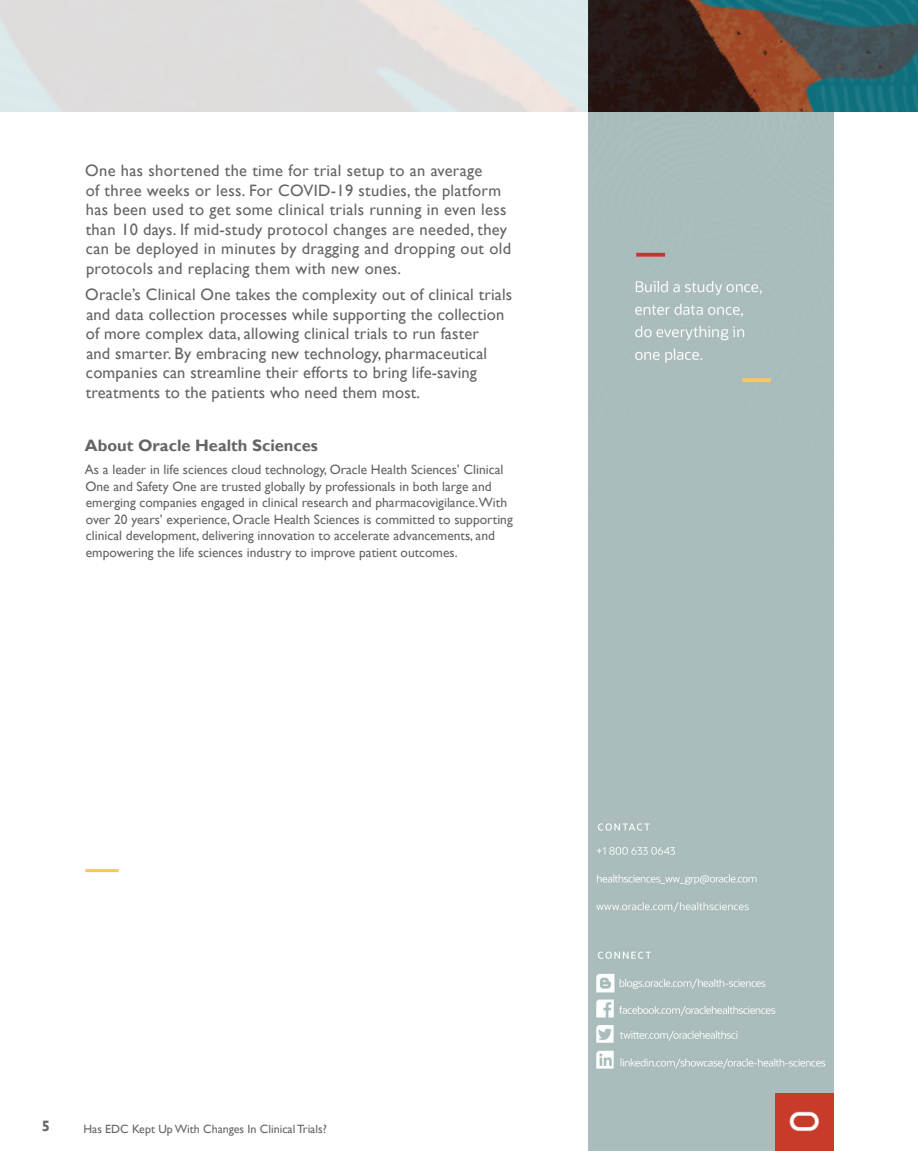
<style>
.page{position:relative;width:918px;height:1151px;background:#fff}
.page>*{position:absolute;margin:0;border:0;box-sizing:border-box;transform-origin:0 0}
.Body_Copy{font:16.5px/19.5px "Gill Sans";letter-spacing:.01em;color:#656565}
.About_Oracle_Sub-Hea{font:700 16.5px "Gill Sans";color:#656565}
.t1{font:700 15px "Gill Sans";color:#656565}
.About_Oracle_Text{font:13.5px/16.5px "Gill Sans";color:#656565}
.t2{font:12px "Gill Sans";color:#656565}
</style>
<div class="page">
<div style="left:588px;top:1125px;width:246px;height:26px;background:#acbfbd"></div>
<div style="left:588px;top:111px;width:246px;height:1014px;background:#aabdbc"></div>
<div style="left:775px;top:1094px;width:59px;height:57px;background:#c83a29"></div>
<img style="left:790px;top:1112px;width:29px;height:20px">
<hr style="left:85px;top:869px;width:34px;height:3px;background:#fbc65e">
<img style="left:0;top:0;width:918px;height:111px">
<p class="Body_Copy" style="left:85px;top:161px;width:427px">One has shortened the time for trial setup to an average<br>of three weeks or less. For COVID-19 studies, the platform has been used to get some clinical trials running in even less than 10 days. If mid-study protocol changes are needed, they can be deployed in minutes by dragging and dropping out old protocols and replacing them with new ones.</p>
<p class="Body_Copy" style="left:85px;top:285px;width:428px">Oracle’s Clinical One takes the complexity out of clinical trials and data collection processes while supporting the collection of more complex data, allowing clinical trials to run faster<br>and smarter. By embracing new technology, pharmaceutical companies can streamline their efforts to bring life-saving treatments to the patients who need them most.</p>
<p class="About_Oracle_Sub-Hea" style="left:85px;top:435px;width:235px">About Oracle Health Sciences</p>
<p class="About_Oracle_Text" style="left:85px;top:462px;width:429px">As a leader in life sciences cloud technology, Oracle Health Sciences’ Clinical One and Safety One are trusted globally by professionals in both large and emerging companies engaged in clinical research and pharmacovigilance.With over 20 years’ experience, Oracle Health Sciences is committed to supporting clinical development, delivering innovation to accelerate advancements, and empowering the life sciences industry to improve patient outcomes.</p>
<p class="t1" style="left:42px;top:1117px;width:10px">5</p>
<p class="t2" style="left:84px;top:1122px;width:245px">Has EDC Kept Up With Changes In Clinical Trials?</p>
</div>
